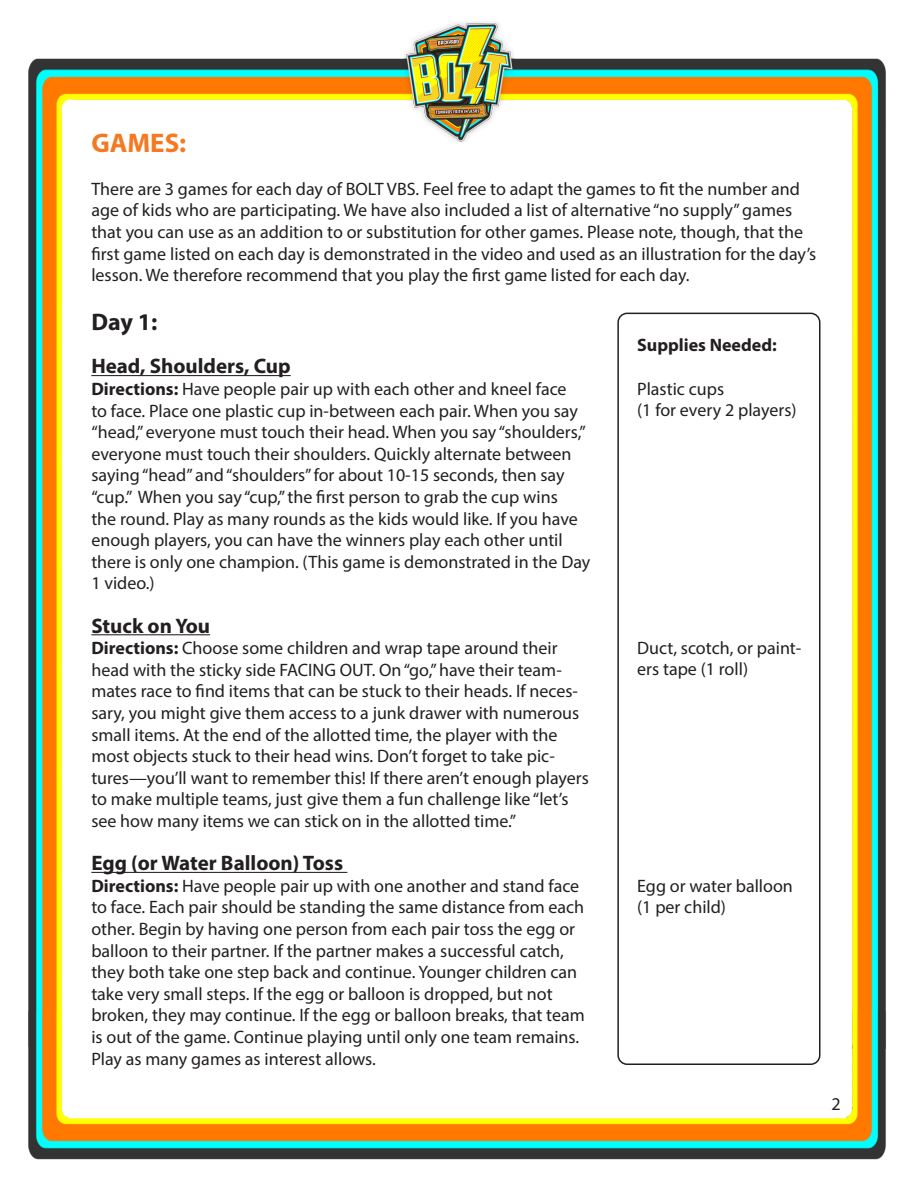
<style>
.page{position:relative;width:918px;height:1188px;background:#fff}
.page>*{position:absolute;margin:0;border:0;box-sizing:border-box;transform-origin:0 0}
.t1{font:700 27px "Myriad Pro";color:#f47921}
.t2{font:700 24px "Myriad Pro";color:#231f20}
.t3{font:700 21px "Myriad Pro";color:#231f20}
.t4{font:18px/21.6px "Myriad Pro";color:#231f20}
.t5{font:700 18px "Myriad Pro";color:#231f20}
.s1{font-weight:700}
</style>
<div class="page">
<img style="left:28px;top:22px;width:858px;height:1138px">
<hr style="left:91px;top:375px;width:200px;height:1px;background:#231f20">
<hr style="left:91px;top:634px;width:119px;height:1px;background:#231f20">
<hr style="left:91px;top:872px;width:256px;height:1px;background:#231f20">
<div style="left:617px;top:313px;width:203px;height:752px;border:2px solid #231f20;border-radius:9px"></div>
<p class="t1" style="left:91px;top:125px;width:96px">GAMES:</p>
<p class="t4" style="left:91px;top:178px;width:726px">There are 3 games for each day of BOLT VBS. Feel free to adapt the games to fit the number and age of kids who are participating. We have also included a list of alternative “no supply” games that you can use as an addition to or substitution for other games. Please note, though, that the first game listed on each day is demonstrated in the video and used as an illustration for the day’s lesson. We therefore recommend that you play the first game listed for each day.</p>
<p class="t2" style="left:91px;top:307px;width:68px">Day 1:</p>
<p class="t3" style="left:91px;top:353px;width:201px">Head, Shoulders, Cup</p>
<p class="t4" style="left:91px;top:378px;width:501px"><span class="s1">Directions:</span> Have people pair up with each other and kneel face<br>to face. Place one plastic cup in-between each pair. When you say “head,” everyone must touch their head. When you say “shoulders,” everyone must touch their shoulders. Quickly alternate between saying “head” and “shoulders” for about 10-15 seconds, then say “cup.” When you say “cup,” the first person to grab the cup wins<br>the round. Play as many rounds as the kids would like. If you have enough players, you can have the winners play each other until there is only one champion. (This game is demonstrated in the Day 1 video.)</p>
<p class="t3" style="left:91px;top:612px;width:120px">Stuck on You</p>
<p class="t4" style="left:91px;top:637px;width:499px"><span class="s1">Directions:</span> Choose some children and wrap tape around their head with the sticky side FACING OUT. On “go,” have their team&shy;mates race to find items that can be stuck to their heads. If neces&shy;sary, you might give them access to a junk drawer with numerous small items. At the end of the allotted time, the player with the most objects stuck to their head wins. Don’t forget to take pic&shy;tures—you’ll want to remember this! If there aren’t enough players to make multiple teams, just give them a fun challenge like “let’s see how many items we can stick on in the allotted time.”</p>
<p class="t3" style="left:91px;top:850px;width:253px">Egg (or Water Balloon) Toss</p>
<p class="t4" style="left:91px;top:875px;width:495px"><span class="s1">Directions:</span> Have people pair up with one another and stand face to face. Each pair should be standing the same distance from each other. Begin by having one person from each pair toss the egg or balloon to their partner. If the partner makes a successful catch, they both take one step back and continue. Younger children can take very small steps. If the egg or balloon is dropped, but not broken, they may continue. If the egg or balloon breaks, that team is out of the game. Continue playing until only one team remains.<br>Play as many games as interest allows.</p>
<p class="t5" style="left:637px;top:333px;width:141px">Supplies Needed:</p>
<p class="t4" style="left:637px;top:378px;width:88px">Plastic cups</p>
<p class="t4" style="left:637px;top:399px;width:161px">(1 for every 2 players)</p>
<p class="t4" style="left:637px;top:636px;width:166px">Duct, scotch, or paint&shy;ers tape (1 roll)</p>
<p class="t4" style="left:637px;top:875px;width:157px;line-height:21px">Egg or water balloon (1 per child)</p>
<p class="t4" style="left:831px;top:1093px;width:11px">2</p>
</div>
